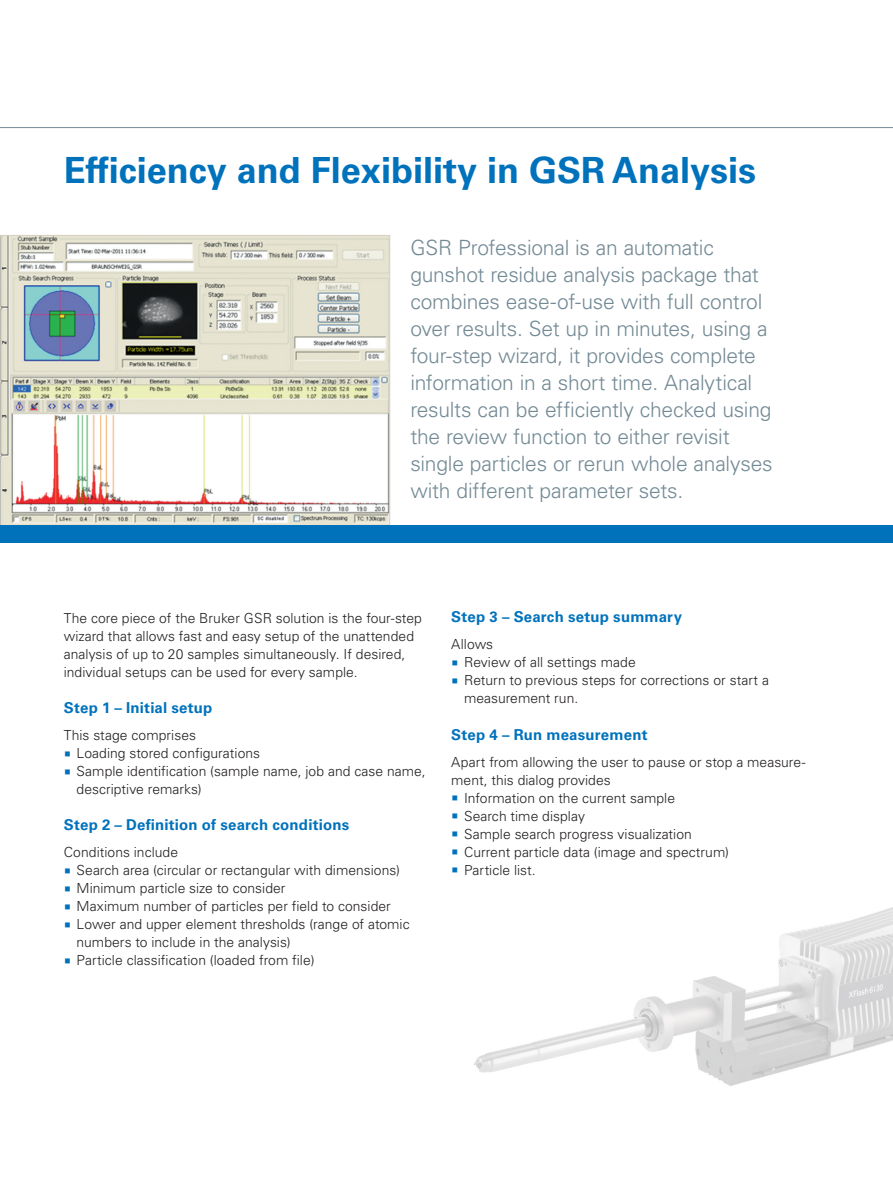
<style>
.page{position:relative;width:893px;height:1187px;background:#fff}
.page>*{position:absolute;margin:0;border:0;box-sizing:border-box;transform-origin:0 0}
.t1{font:700 36px "Univers LT Std";color:#0072bc}
.t2{font:300 21px/27px "Univers LT Std";letter-spacing:-.01em;color:#738a95}
.t3{font:700 15px "Univers LT Std";letter-spacing:.015em;color:#0072bc}
.t4{font:300 13.8px/18px "Univers LT Std";color:#231f20}
</style>
<div class="page">
<svg style="left:0;top:235px;width:390px;height:290px"></svg>
<hr style="left:0;top:127px;width:893px;height:1px;background:#738a95">
<div style="left:0;top:525px;width:893px;height:17px;background:#0072bc"></div>
<img style="left:474px;top:907px;width:419px;height:179px">
<h1 class="t1" style="left:64px;top:150px;width:694px">Efficiency and Flexibility in GSR Analysis</h1>
<p class="t2" style="left:410px;top:234px;width:364px">GSR Professional is an automatic gunshot residue analysis package that combines ease-of-use with full control over results. Set up in minutes, using a four-step wizard, it provides complete information in a short time. Analytical results can be efficiently checked using the review function to either revisit single particles or rerun whole analyses with different parameter sets.</p>
<p class="t4" style="left:64px;top:609px;width:360px">The core piece of the Bruker GSR solution is the four-step wizard that allows fast and easy setup of the unattended analysis of up to 20 samples simultaneously. If desired, individual setups can be used for every sample.</p>
<p class="t3" style="left:64px;top:699px;width:150px">Step 1 – Initial setup</p>
<p class="t4" style="left:77px;top:726px;width:351px;text-indent:-13px">This stage comprises<br>Loading stored configurations<br>Sample identification (sample name, job and case name, descriptive remarks)</p>
<p class="t3" style="left:64px;top:816px;width:287px">Step 2 – Definition of search conditions</p>
<p class="t4" style="left:77px;top:843px;width:335px;text-indent:-13px">Conditions include<br>Search area (circular or rectangular with dimensions)<br>Minimum particle size to consider<br>Maximum number of particles per field to consider Lower and upper element thresholds (range of atomic numbers to include in the analysis)<br>Particle classification (loaded from file)</p>
<p class="t3" style="left:451px;top:608px;width:232px">Step 3 – Search setup summary</p>
<p class="t4" style="left:464px;top:635px;width:306px;text-indent:-13px">Allows<br>Review of all settings made<br>Return to previous steps for corrections or start a measurement run.</p>
<p class="t3" style="left:451px;top:725px;width:198px">Step 4 – Run measurement</p>
<p class="t4" style="left:451px;top:752px;width:356px">Apart from allowing the user to pause or stop a measure-</p>
<p class="t4" style="left:451px;top:770px;width:161px">ment, this dialog provides</p>
<p class="t4" style="left:464px;top:788px;width:213px">Information on the current sample</p>
<p class="t4" style="left:464px;top:806px;width:122px">Search time display</p>
<p class="t4" style="left:464px;top:824px;width:229px">Sample search progress visualization</p>
<p class="t4" style="left:464px;top:842px;width:267px">Current particle data (image and spectrum)</p>
<p class="t4" style="left:464px;top:860px;width:73px">Particle list.</p>
</div>
